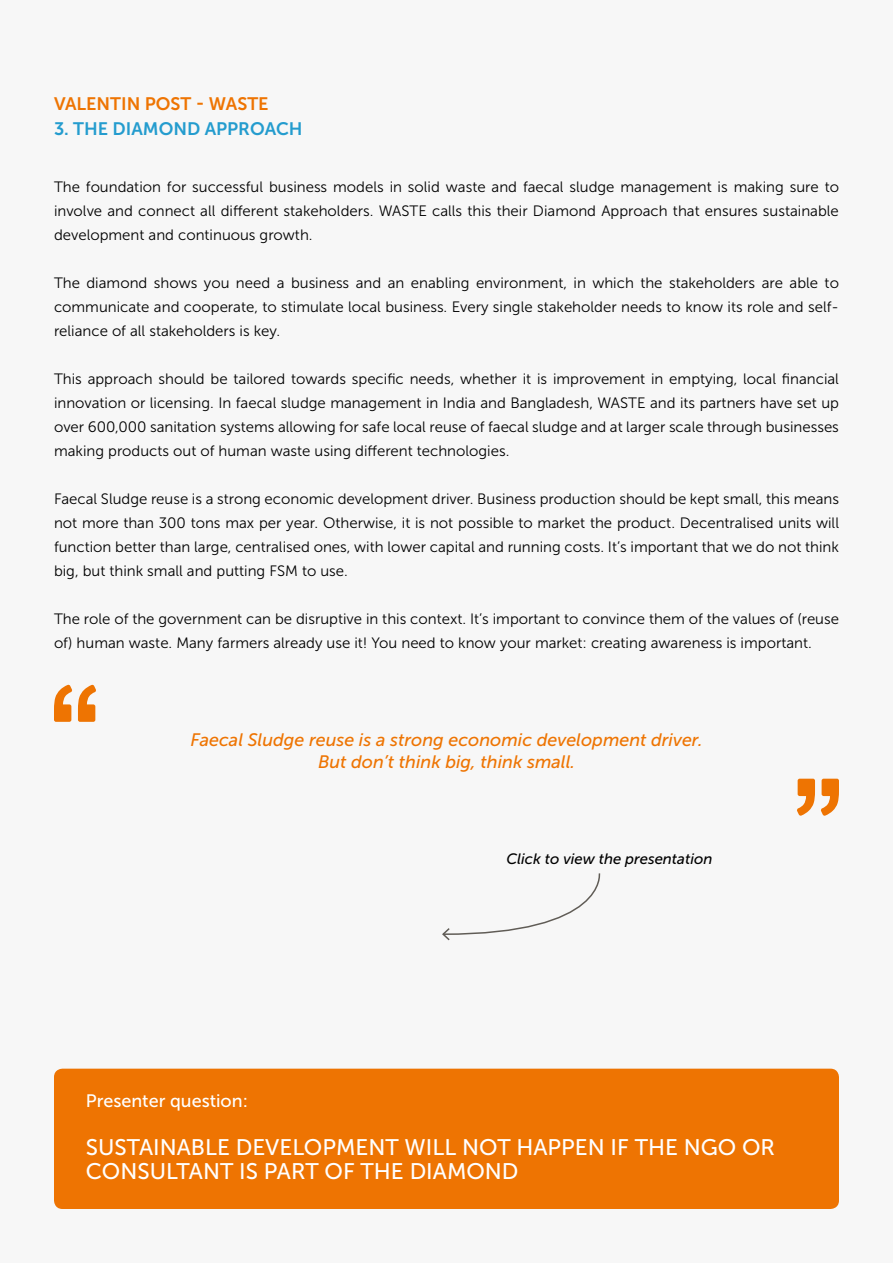
<style>
.page{position:relative;width:893px;height:1263px;background:#f7f7f7}
.page>*{position:absolute;margin:0;border:0;box-sizing:border-box;transform-origin:0 0}
.t1{font:22.5px/24px "Museo Sans 500";color:#fff}
.t2{font:italic 18px/21.6px "Museo Sans 500";color:#ee7402;text-align:center}
.t3{font:18px "Museo Sans 700";color:#249cce}
.t4{font:18px "Museo Sans 700";color:#ee7402}
.t5{font:18px "Museo Sans 500";color:#fff}
.t6{font:15px/24px "Museo Sans 300";color:#000;text-align:justify}
.t7{font:italic 15px "Museo Sans 500";color:#000}
</style>
<div class="page">
<svg style="left:54px;top:685px;width:18px;height:37px"></svg>
<svg style="left:78px;top:685px;width:18px;height:37px"></svg>
<svg style="left:821px;top:779px;width:18px;height:37px"></svg>
<svg style="left:797px;top:779px;width:18px;height:37px"></svg>
<div style="left:54px;top:1069px;width:785px;height:140px;background:#ee7402;border-radius:9px"></div>
<svg style="left:442px;top:873px;width:159px;height:68px"></svg>
<p class="t4" style="left:54px;top:94px;width:216px">VALENTIN POST - WASTE</p>
<p class="t3" style="left:54px;top:119px;width:250px">3. THE DIAMOND APPROACH</p>
<p class="t6" style="left:54px;top:175px;width:786px">The foundation for successful business models in solid waste and faecal sludge management is making sure to involve and connect all different stakeholders. WASTE calls this their Diamond Approach that ensures sustainable development and continuous growth.</p>
<p class="t6" style="left:54px;top:271px;width:786px">The diamond shows you need a business and an enabling environment, in which the stakeholders are able to communicate and cooperate, to stimulate local business. Every single stakeholder needs to know its role and self&shy;reliance of all stakeholders is key.</p>
<p class="t6" style="left:54px;top:367px;width:786px">This approach should be tailored towards specific needs, whether it is improvement in emptying, local financial innovation or licensing. In faecal sludge management in India and Bangladesh, WASTE and its partners have set up over 600,000 sanitation systems allowing for safe local reuse of faecal sludge and at larger scale through businesses making products out of human waste using different technologies.</p>
<p class="t6" style="left:54px;top:487px;width:786px">Faecal Sludge reuse is a strong economic development driver. Business production should be kept small, this means not more than 300 tons max per year. Otherwise, it is not possible to market the product. Decentralised units will function better than large, centralised ones, with lower capital and running costs. It’s important that we do not think big, but think small and putting FSM to use.</p>
<p class="t6" style="left:54px;top:607px;width:786px">The role of the government can be disruptive in this context. It’s important to convince them of the values of (reuse of) human waste. Many farmers already use it! You need to know your market: creating awareness is important.</p>
<p class="t2" style="left:190px;top:729px;width:513px">Faecal Sludge reuse is a strong economic development driver.<br>But don’t think big, think small.</p>
<p class="t7" style="left:506px;top:850px;width:207px">Click to view the presentation</p>
<p class="t5" style="left:86px;top:1091px;width:164px">Presenter question:</p>
<h1 class="t1" style="left:86px;top:1135px;width:691px">SUSTAINABLE DEVELOPMENT WILL NOT HAPPEN IF THE NGO OR<br>CONSULTANT IS PART OF THE DIAMOND</h1>
</div>
